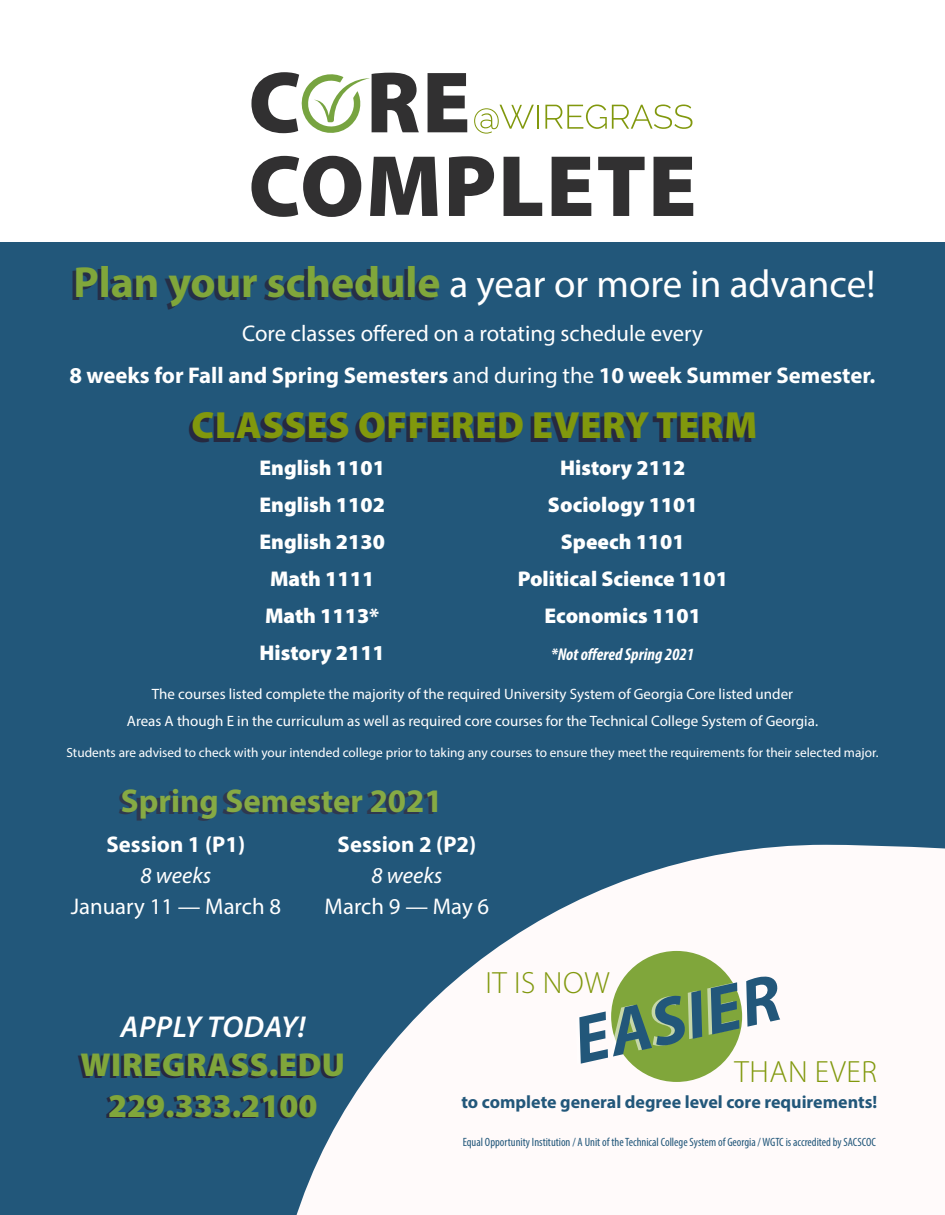
<style>
.page{position:relative;width:945px;height:1215px;background:#fff}
.page>*{position:absolute;margin:0;border:0;box-sizing:border-box;transform-origin:0 0}
.t1{font:italic 700 67.5px "Myriad Pro";color:#22577a}
.t2{font:39px "Myriad Pro";color:#fff}
.t3{font:900 37.95px "Myriad Pro";letter-spacing:.02em;color:#81980d}
.t4{font:900 33.3px/40.7px "Myriad Pro";letter-spacing:.02em;color:#80a63b;text-align:center}
.t5{font:700 33px "Myriad Pro";color:#86aa44}
.t6{font:300 30.75px "Myriad Pro";letter-spacing:.02em;color:#81980d}
.t7{font:italic 600 30.3px "Myriad Pro";letter-spacing:.015em;color:#fff}
.t8{font:22.8px/42.3px "Myriad Pro";color:#fff;text-align:center}
.t9{font:700 22.8px "Myriad Pro";color:#fff}
.t10{font:italic 22.8px "Myriad Pro";color:#fff}
.t11{font:900 21.3px "Myriad Pro";color:#fff}
.t12{font:700 18px "Myriad Pro";color:#22577a}
.t13{font:italic 700 condensed 17.1px "Myriad Pro";color:#fff}
.t14{font:15px/27.6px "Myriad Pro";color:#fff;text-align:center}
.t15{font:13.35px "Myriad Pro";color:#fff}
.t16{font:condensed 12px "Myriad Pro";color:#22577a}
.s1{font-weight:700;font-size:43.65px;color:#80a63b}
.s2{font-weight:700}
</style>
<div class="page">
<div style="left:0;top:242px;width:945px;height:973px;background:#22577a"></div>
<svg style="left:428px;top:73px;width:39px;height:59px"></svg>
<svg style="left:251px;top:156px;width:110px;height:61px"></svg>
<svg style="left:370px;top:157px;width:68px;height:59px"></svg>
<svg style="left:449px;top:156px;width:45px;height:60px"></svg>
<svg style="left:504px;top:157px;width:38px;height:59px"></svg>
<svg style="left:552px;top:157px;width:39px;height:59px"></svg>
<svg style="left:598px;top:157px;width:47px;height:59px"></svg>
<svg style="left:654px;top:157px;width:39px;height:59px"></svg>
<svg style="left:474px;top:105px;width:60px;height:29px"></svg>
<hr style="left:537px;top:105px;width:2px;height:24px;background:#81980d">
<svg style="left:545px;top:105px;width:147px;height:24px"></svg>
<svg style="left:251px;top:72px;width:168px;height:62px"></svg>
<svg style="left:296px;top:845px;width:649px;height:370px;fill:#fffafa"></svg>
<div style="left:611px;top:951px;width:131px;height:131px;background:#80a63b;border-radius:50%"></div>
<p class="t2" style="left:73px;top:260px;width:803px"><span class="s1">Plan your schedule</span> a year or more in advance!</p>
<p class="t8" style="left:69px;top:312px;width:808px">Core classes ofered on a rotating schedule every<br><span class="s2">8 weeks for Fall and Spring Semesters</span> and during the <span class="s2">10 week Summer Semester.</span></p>
<h1 class="t3" style="left:192px;top:404px;width:567px">CLASSES OFFERED EVERY TERM</h1>
<p class="t11" style="left:259px;top:456px;width:127px">English 1101</p>
<p class="t11" style="left:560px;top:456px;width:127px">History 2112</p>
<p class="t11" style="left:259px;top:493px;width:127px">English 1102</p>
<p class="t11" style="left:548px;top:493px;width:151px">Sociology 1101</p>
<p class="t11" style="left:259px;top:530px;width:127px">English 2130</p>
<p class="t11" style="left:561px;top:530px;width:125px">Speech 1101</p>
<p class="t11" style="left:270px;top:567px;width:106px">Math 1111</p>
<p class="t11" style="left:518px;top:567px;width:212px">Political Science 1101</p>
<p class="t11" style="left:265px;top:604px;width:116px">Math 1113*</p>
<p class="t11" style="left:545px;top:604px;width:158px">Economics 1101</p>
<p class="t11" style="left:259px;top:641px;width:127px">History 2111</p>
<p class="t13" style="left:551px;top:644px;width:145px">*Not ofered Spring 2021</p>
<p class="t14" style="left:127px;top:680px;width:693px">The courses listed complete the majority of the required University System of Georgia Core listed under<br>Areas A though E in the curriculum as well as required core courses for the Technical College System of Georgia.</p>
<p class="t15" style="left:66px;top:744px;width:813px">Students are advised to check with your intended college prior to taking any courses to ensure they meet the requirements for their selected major.</p>
<h1 class="t5" style="left:121px;top:780px;width:324px">Spring Semester 2021</h1>
<h3 class="t9" style="left:107px;top:830px;width:140px">Session 1 (P1)</h3>
<h3 class="t9" style="left:338px;top:830px;width:140px">Session 2 (P2)</h3>
<p class="t10" style="left:141px;top:862px;width:72px">8 weeks</p>
<p class="t10" style="left:372px;top:862px;width:72px">8 weeks</p>
<p class="t8" style="left:71px;top:885px;width:212px">January 11 — March 8</p>
<p class="t8" style="left:325px;top:885px;width:166px">March 9 — May 6</p>
<h2 class="t7" style="left:120px;top:1007px;width:187px">APPLY TODAY!</h2>
<p class="t4" style="left:81px;top:1045px;width:266px">WIREGRASS.EDU<br>229.333.2100</p>
<p class="t6" style="left:485px;top:966px;width:126px">IT IS NOW</p>
<h1 class="t1" style="left:566px;top:998px;width:212px;rotate:-12deg">EASIER</h1>
<p class="t6" style="left:735px;top:1055px;width:144px">THAN EVER</p>
<p class="t12" style="left:461px;top:1090px;width:417px">to complete general degree level core requirements!</p>
<p class="t16" style="left:463px;top:1135px;width:415px">Equal Opportunity Institution / A Unit of the Technical College System of Georgia / WGTC is accredited by SACSCOC</p>
</div>
